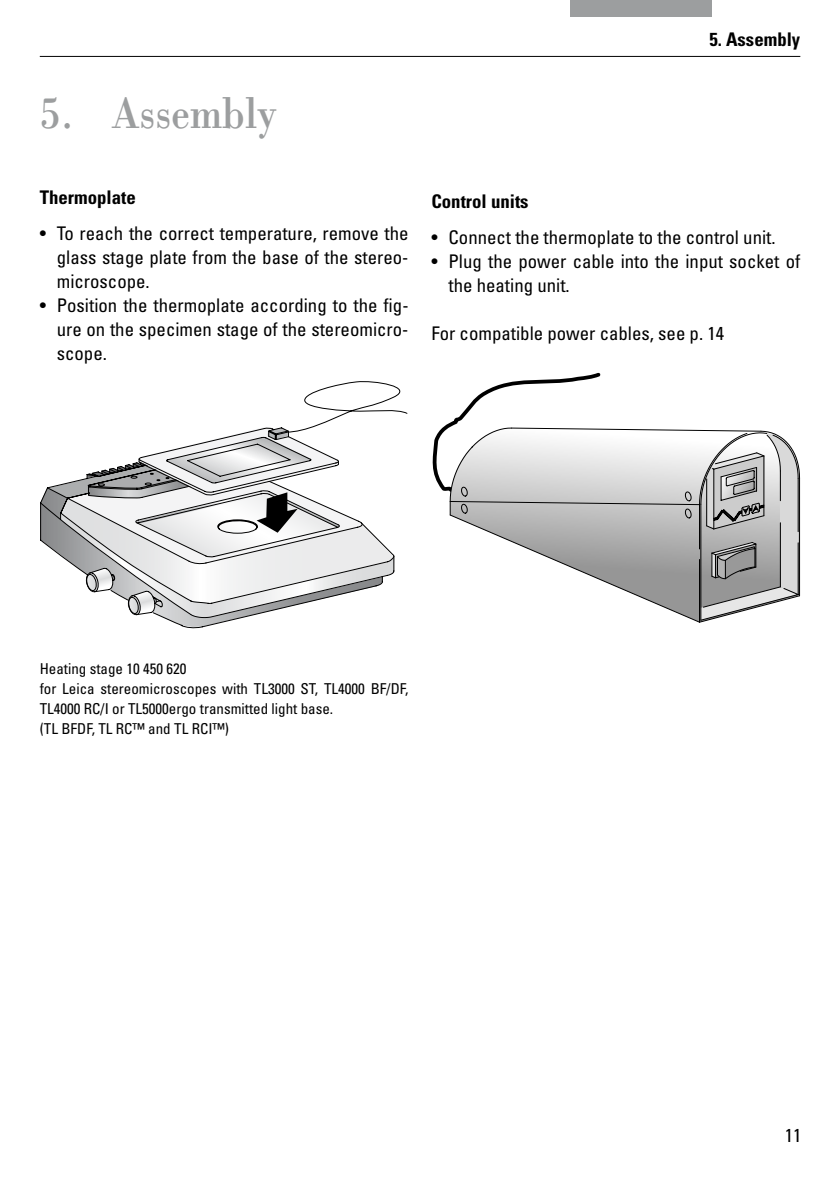
<style>
.page{position:relative;width:840px;height:1191px;background:#fff}
.page>*{position:absolute;margin:0;border:0;box-sizing:border-box;transform-origin:0 0}
.t1{font:46px "Leicana";color:#9c9e9f}
.t2{font:condensed 18.8px/24px "Univers LT Std";color:#000;text-align:justify}
.t3{font:700 condensed 18.8px "Univers LT Std";color:#000}
.t4{font:condensed 15px/20px "Univers LT Std";color:#000}
</style>
<div class="page">
<div style="left:570px;top:0;width:142px;height:17px;background:#9c9e9f"></div>
<hr style="left:40px;top:56px;width:759px;height:1px;background:#000">
<svg style="left:161px;top:617px;width:85px;height:11px"></svg>
<svg style="left:47px;top:381px;width:361px;height:236px"></svg>
<svg style="left:432px;top:372px;width:368px;height:251px"></svg>
<h1 class="t1" style="left:40px;top:85px;width:239px">5. Assembly</h1>
<p class="t3" style="left:40px;top:186px;width:98px">Thermoplate</p>
<p class="t2" style="left:57px;top:221px;width:353px;text-indent:-17px">• To reach the correct temperature, remove the glass stage plate from the base of the stereo&shy;microscope.</p>
<p class="t2" style="left:57px;top:293px;width:353px;text-indent:-17px">• Position the thermoplate according to the fig&shy;ure on the specimen stage of the stereomicro&shy;scope.</p>
<p class="t3" style="left:709px;top:28px;width:92px">5. Assembly</p>
<p class="t3" style="left:431px;top:190px;width:99px">Control units</p>
<p class="t2" style="left:431px;top:225px;width:345px">• Connect the thermoplate to the control unit.</p>
<p class="t2" style="left:448px;top:249px;width:353px;text-indent:-17px">• Plug the power cable into the input socket of the heating unit.</p>
<p class="t2" style="left:431px;top:321px;width:294px">For compatible power cables, see p. 14</p>
<p class="t4" style="left:40px;top:659px;width:370px">Heating stage 10 450 620<br>for Leica stereomicroscopes with TL3000 ST, TL4000 BF/DF, TL4000 RC/I or TL5000ergo transmitted light base.<br>(TL BFDF, TL RC™ and TL RCI™)</p>
<p class="t2" style="left:784px;top:1123px;width:18px">11</p>
</div>
